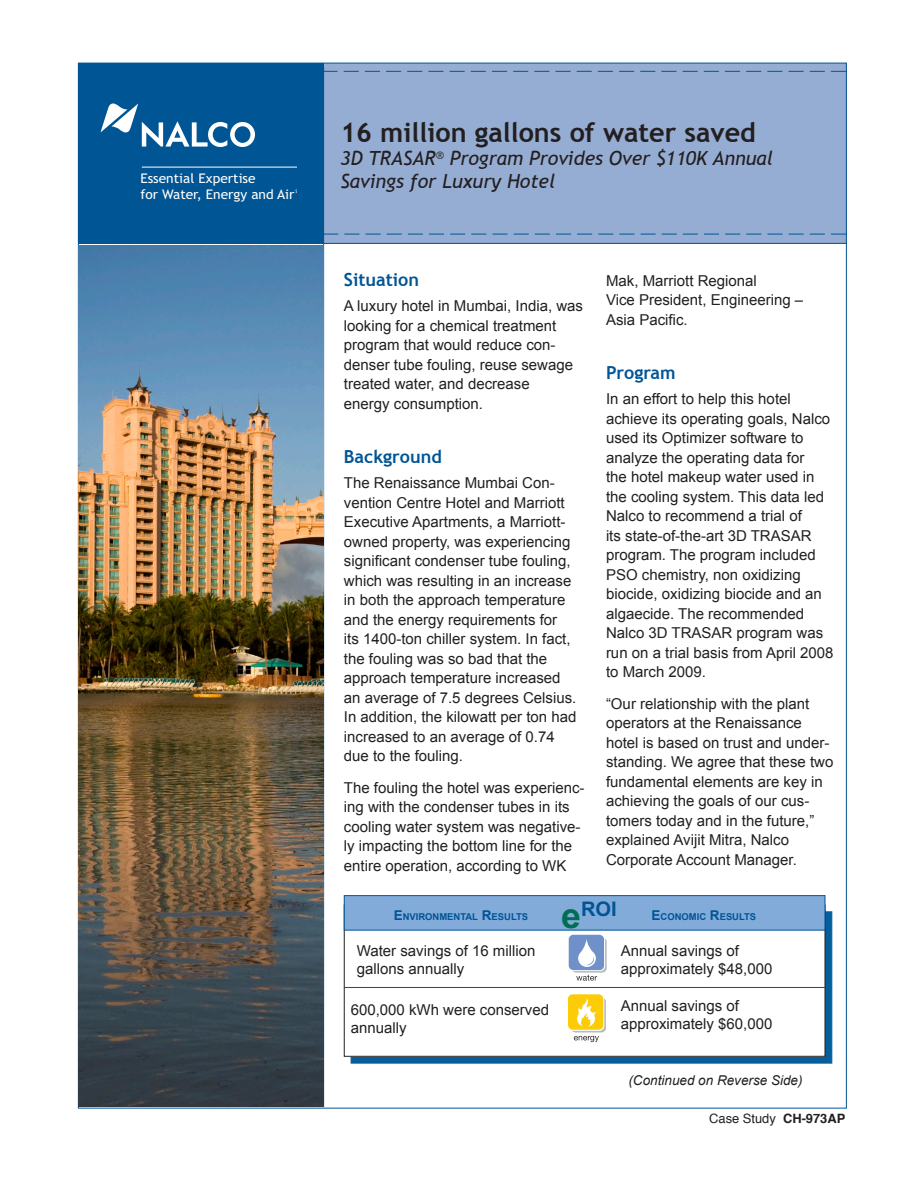
<style>
.page{position:relative;width:918px;height:1188px;background:#fff}
.page>*{position:absolute;margin:0;border:0;box-sizing:border-box;transform-origin:0 0}
.Headline{font:700 27px "Trebuchet MS";color:#231f20}
.t1{font:700 20.1px "Arial";color:#005595}
.Headline-2{font:italic 19.5px/23.4px "Trebuchet MS";color:#231f20}
.Question{font:700 18px "Trebuchet MS";color:#005595}
.Body_text{font:15px/19.5px "Arial";color:#231f20}
.Indent{font:15px/18px "Arial";color:#231f20}
.t2{font:italic 13.5px "Arial";color:#231f20}
.t3{font:13.2px/15.9px "Trebuchet MS";color:#fff}
.t4{font:12.9px "Helvetica";color:#231f20}
.Indent-2{font:700 9.45px "Arial";color:#005595}
.t5{font:4.8px "Trebuchet MS";color:#fff}
.s1{font-size:13.5px}
.s2{font-size:35.7px;color:#006e53}
.s3{font-weight:700}
</style>
<div class="page">
<div style="left:81px;top:63px;width:766px;height:180px;background:#96add3"></div>
<div style="left:79px;top:63px;width:245px;height:180px;background:#005595"></div>
<svg style="left:324px;top:71px;width:521px;height:1px"></svg>
<svg style="left:324px;top:234px;width:521px;height:1px"></svg>
<hr style="left:323px;top:67px;width:1px;height:1040px;background:#005595">
<hr style="left:80px;top:243px;width:767px;height:1px;background:#005595">
<svg style="left:100px;top:104px;width:155px;height:43px"></svg>
<hr style="left:142px;top:167px;width:155px;height:1px;background:#fff">
<svg style="left:351px;top:911px;width:481px;height:153px;background:#156196"></svg>
<div style="left:344px;top:905px;width:481px;height:151px;background:#fff"></div>
<div style="left:344px;top:895px;width:481px;height:35px;background:#83abda;border:1px solid #005595"></div>
<svg style="left:568px;top:994px;width:38px;height:48px"></svg>
<svg style="left:569px;top:935px;width:38px;height:46px"></svg>
<hr style="left:344px;top:987px;width:481px;height:1px;background:#005595">
<img style="left:78px;top:245px;width:246px;height:862px">
<p class="t3" style="left:140px;top:170px;width:156px">Essential Expertise<br>for Water, Energy and Air</p>
<p class="t5" style="left:295px;top:189px;width:7px">SM</p>
<p class="Headline" style="left:340px;top:115px;width:417px">16 million gallons of water saved</p>
<p class="Headline-2" style="left:340px;top:147px;width:434px">3D TRASAR<sup>®</sup> Program Provides Over $110K Annual<br>Savings for Luxury Hotel</p>
<p class="Question" style="left:344px;top:268px;width:77px">Situation</p>
<p class="Body_text" style="left:344px;top:296px;width:241px">A luxury hotel in Mumbai, India, was looking for a chemical treatment program that would reduce con&shy;denser tube fouling, reuse sewage treated water, and decrease<br>energy consumption.</p>
<p class="Question" style="left:344px;top:445px;width:100px">Background</p>
<p class="Body_text" style="left:344px;top:473px;width:234px">The Renaissance Mumbai Con&shy;vention Centre Hotel and Marriott<br>Executive Apartments, a Marriott&shy;owned property, was experiencing significant condenser tube fouling, which was resulting in an increase in both the approach temperature and the energy requirements for<br>its 1400-ton chiller system. In fact, the fouling was so bad that the approach temperature increased an average of 7.5 degrees Celsius.<br>In addition, the kilowatt per ton had increased to an average of 0.74 due to the fouling.</p>
<p class="Body_text" style="left:344px;top:778px;width:242px">The fouling the hotel was experienc&shy;ing with the condenser tubes in its cooling water system was negative&shy;ly impacting the bottom line for the entire operation, according to WK</p>
<p class="Body_text" style="left:606px;top:271px;width:199px">Mak, Marriott Regional<br>Vice President, Engineering –<br>Asia Pacific.</p>
<p class="Question" style="left:606px;top:361px;width:71px">Program</p>
<p class="Body_text" style="left:606px;top:389px;width:229px">In an effort to help this hotel achieve its operating goals, Nalco used its Optimizer software to analyze the operating data for<br>the hotel makeup water used in the cooling system. This data led<br>Nalco to recommend a trial of<br>its state-of-the-art 3D TRASAR program. The program included<br>PSO chemistry, non oxidizing biocide, oxidizing biocide and an algaecide. The recommended<br>Nalco 3D TRASAR program was run on a trial basis from April 2008 to March 2009.</p>
<p class="Body_text" style="left:606px;top:694px;width:229px">“Our relationship with the plant operators at the Renaissance hotel is based on trust and under&shy;standing. We agree that these two fundamental elements are key in achieving the goals of our cus&shy;tomers today and in the future,” explained Avijit Mitra, Nalco<br>Corporate Account Manager.</p>
<p class="Indent-2" style="left:394px;top:910px;width:136px"><span class="s1">E</span>NVIRONMENTAL <span class="s1">R</span>ESULTS</p>
<p class="t1" style="left:561px;top:897px;width:57px"><span class="s2">e</span>ROI</p>
<p class="Indent-2" style="left:652px;top:910px;width:106px"><span class="s1">E</span>CONOMIC <span class="s1">R</span>ESULTS</p>
<p class="Indent" style="left:357px;top:941px;width:180px">Water savings of 16 million gallons annually</p>
<p class="Indent" style="left:351px;top:1001px;width:200px">600,000 kWh were conserved annually</p>
<p class="Indent" style="left:621px;top:941px;width:153px">Annual savings of approximately $48,000</p>
<p class="Indent" style="left:621px;top:997px;width:153px">Annual savings of approximately $60,000</p>
<p class="t2" style="left:628px;top:1072px;width:176px">(Continued on Reverse Side)</p>
<p class="t4" style="left:709px;top:1108px;width:138px">Case Study <span class="s3">CH-973AP</span></p>
</div>
